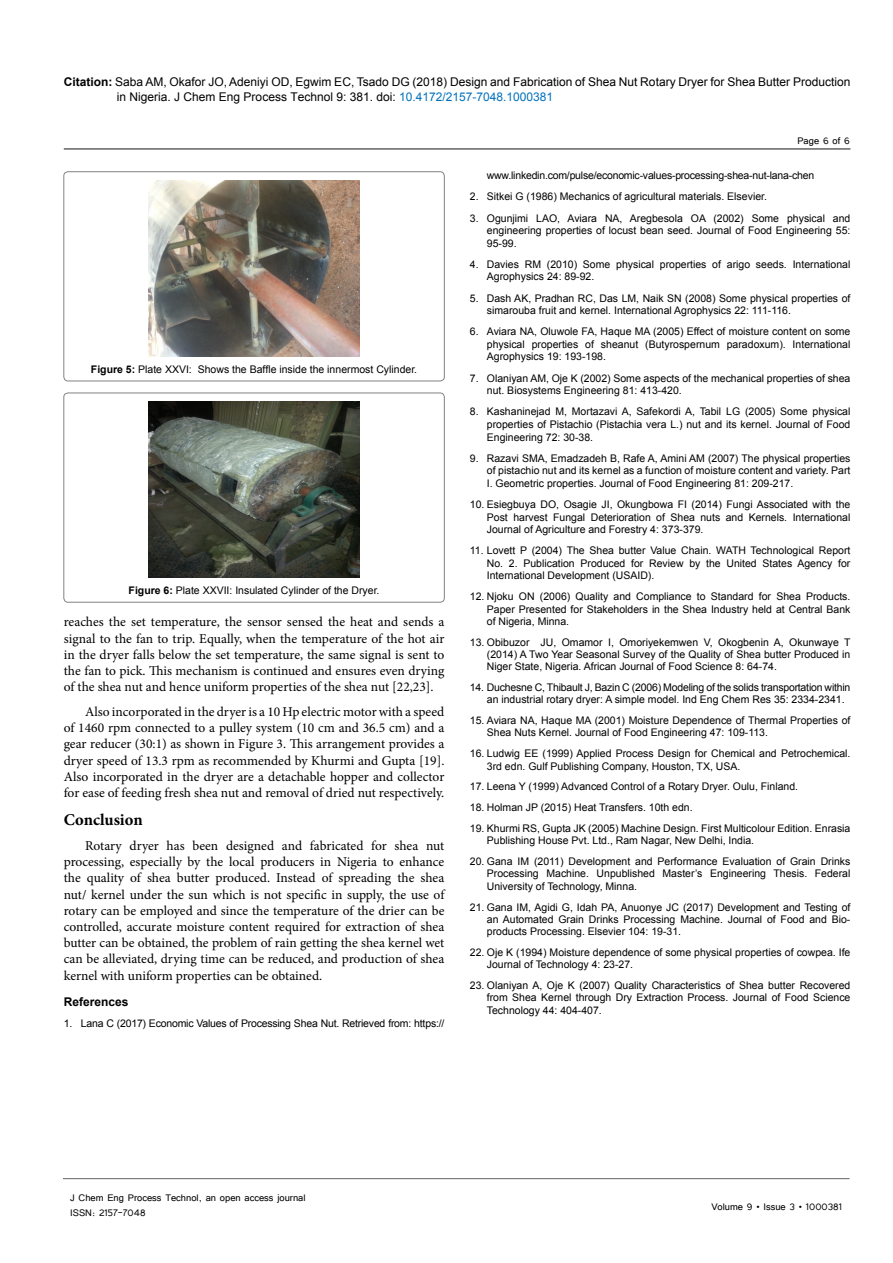
<style>
.page{position:relative;width:893px;height:1263px;background:#fff}
.page>*{position:absolute;margin:0;border:0;box-sizing:border-box;transform-origin:0 0}
.p1{font:700 16.5px "Minion Pro";color:#000}
.t1{font:13.5px/16.2px "Minion Pro";letter-spacing:-.005em;color:#000;text-align:justify}
.t2{font:12px/15px "Arial";color:#000}
.t3{font:12px/14.4px "Tunga";color:#000}
.heading_1{font:700 12px "Arial";color:#000}
.t4{font:10.5px/12.6px "Arial";color:#000;text-align:justify}
.t5{font:10.5px/12.3px "Arial";letter-spacing:-.02em;color:#000}
.s1{font-weight:700}
.s2{color:#0072bc}
</style>
<div class="page">
<hr style="left:64px;top:148px;width:786px;height:2px;background:#636466">
<hr style="left:63px;top:1178px;width:787px;height:1px;background:#636466">
<div style="left:64px;top:172px;width:380px;height:209px;border:1px solid #010000;border-radius:4px"></div>
<img style="left:149px;top:180px;width:210px;height:177px">
<div style="left:64px;top:393px;width:380px;height:209px;border:1px solid #010000;border-radius:4px"></div>
<img style="left:149px;top:401px;width:210px;height:177px">
<p class="t2" style="left:117px;top:74px;width:735px;text-indent:-53px"><span class="s1">Citation:</span> Saba AM, Okafor JO, Adeniyi OD, Egwim EC, Tsado DG (2018) Design and Fabrication of Shea Nut Rotary Dryer for Shea Butter Production in Nigeria. J Chem Eng Process Technol 9: 381. doi: <span class="s2">10.4172/2157-7048.1000381</span></p>
<p class="t4" style="left:91px;top:363px;width:328px"><span class="s1">Figure 5:</span> Plate XXVI: Shows the Baffle inside the innermost Cylinder.</p>
<p class="t4" style="left:129px;top:584px;width:252px"><span class="s1">Figure 6:</span> Plate XXVII: Insulated Cylinder of the Dryer.</p>
<p class="t1" style="left:64px;top:614px;width:382px">reaches the set temperature, the sensor sensed the heat and sends a signal to the fan to trip. Equally, when the temperature of the hot air in the dryer falls below the set temperature, the same signal is sent to the fan to pick. This mechanism is continued and ensures even drying of the shea nut and hence uniform properties of the shea nut [22,23].</p>
<p class="t1" style="left:64px;top:704px;width:382px;text-indent:21px">Also incorporated in the dryer is a 10 Hp electric motor with a speed of 1460 rpm connected to a pulley system (10 cm and 36.5 cm) and a gear reducer (30:1) as shown in Figure 3. This arrangement provides a dryer speed of 13.3 rpm as recommended by Khurmi and Gupta [19].<br>Also incorporated in the dryer are a detachable hopper and collector for ease of feeding fresh shea nut and removal of dried nut respectively.</p>
<p class="p1" style="left:64px;top:808px;width:81px">Conclusion</p>
<p class="t1" style="left:64px;top:838px;width:382px;text-indent:21px">Rotary dryer has been designed and fabricated for shea nut processing, especially by the local producers in Nigeria to enhance the quality of shea butter produced. Instead of spreading the shea nut/ kernel under the sun which is not specific in supply, the use of rotary can be employed and since the temperature of the drier can be controlled, accurate moisture content required for extraction of shea butter can be obtained, the problem of rain getting the shea kernel wet can be alleviated, drying time can be reduced, and production of shea kernel with uniform properties can be obtained.</p>
<p class="heading_1" style="left:64px;top:994px;width:66px">References</p>
<p class="t5" style="left:64px;top:1017px;width:382px">1. Lana C (2017) Economic Values of Processing Shea Nut. Retrieved from: https://</p>
<p class="t3" style="left:797px;top:133px;width:54px">Page 6 of 6</p>
<p class="t5" style="left:487px;top:170px;width:329px">www.linkedin.com/pulse/economic-values-processing-shea-nut-lana-chen</p>
<p class="t4" style="left:470px;top:191px;width:299px">2. Sitkei G (1986) Mechanics of agricultural materials. Elsevier.</p>
<p class="t4" style="left:487px;top:212px;width:365px;text-indent:-17px">3. Ogunjimi LAO, Aviara NA, Aregbesola OA (2002) Some physical and engineering properties of locust bean seed. Journal of Food Engineering 55:<br>95-99.</p>
<p class="t4" style="left:487px;top:258px;width:365px;text-indent:-17px">4. Davies RM (2010) Some physical properties of arigo seeds. International<br>Agrophysics 24: 89-92.</p>
<p class="t4" style="left:487px;top:292px;width:365px;text-indent:-17px">5. Dash AK, Pradhan RC, Das LM, Naik SN (2008) Some physical properties of simarouba fruit and kernel. International Agrophysics 22: 111-116.</p>
<p class="t4" style="left:487px;top:325px;width:365px;text-indent:-17px">6. Aviara NA, Oluwole FA, Haque MA (2005) Effect of moisture content on some physical properties of sheanut (Butyrospernum paradoxum). International Agrophysics 19: 193-198.</p>
<p class="t4" style="left:487px;top:372px;width:365px;text-indent:-17px">7. Olaniyan AM, Oje K (2002) Some aspects of the mechanical properties of shea nut. Biosystems Engineering 81: 413-420.</p>
<p class="t4" style="left:487px;top:405px;width:365px;text-indent:-17px">8. Kashaninejad M, Mortazavi A, Safekordi A, Tabil LG (2005) Some physical properties of Pistachio (Pistachia vera L.) nut and its kernel. Journal of Food Engineering 72: 30-38.</p>
<p class="t4" style="left:487px;top:452px;width:365px;text-indent:-17px">9. Razavi SMA, Emadzadeh B, Rafe A, Amini AM (2007) The physical properties of pistachio nut and its kernel as a function of moisture content and variety. Part I. Geometric properties. Journal of Food Engineering 81: 209-217.</p>
<p class="t4" style="left:487px;top:498px;width:365px;text-indent:-17px">10. Esiegbuya DO, Osagie JI, Okungbowa FI (2014) Fungi Associated with the Post harvest Fungal Deterioration of Shea nuts and Kernels. International Journal of Agriculture and Forestry 4: 373-379.</p>
<p class="t4" style="left:487px;top:544px;width:365px;text-indent:-17px">11. Lovett P (2004) The Shea butter Value Chain. WATH Technological Report No. 2. Publication Produced for Review by the United States Agency for International Development (USAID).</p>
<p class="t4" style="left:487px;top:590px;width:365px;text-indent:-17px">12. Njoku ON (2006) Quality and Compliance to Standard for Shea Products.<br>Paper Presented for Stakeholders in the Shea Industry held at Central Bank of Nigeria, Minna.</p>
<p class="t4" style="left:487px;top:636px;width:365px;text-indent:-17px">13. Obibuzor JU, Omamor I, Omoriyekemwen V, Okogbenin A, Okunwaye T (2014) A Two Year Seasonal Survey of the Quality of Shea butter Produced in Niger State, Nigeria. African Journal of Food Science 8: 64-74.</p>
<p class="t5" style="left:487px;top:681px;width:365px;text-indent:-17px">14. Duchesne C, Thibault J, Bazin C (2006) Modeling of the solids transportation within an industrial rotary dryer: A simple model. Ind Eng Chem Res 35: 2334-2341.</p>
<p class="t4" style="left:487px;top:714px;width:365px;text-indent:-17px">15. Aviara NA, Haque MA (2001) Moisture Dependence of Thermal Properties of<br>Shea Nuts Kernel. Journal of Food Engineering 47: 109-113.</p>
<p class="t4" style="left:487px;top:747px;width:365px;text-indent:-17px">16. Ludwig EE (1999) Applied Process Design for Chemical and Petrochemical.<br>3rd edn. Gulf Publishing Company, Houston, TX, USA.</p>
<p class="t4" style="left:470px;top:780px;width:330px">17. Leena Y (1999) Advanced Control of a Rotary Dryer. Oulu, Finland.</p>
<p class="t4" style="left:470px;top:801px;width:224px">18. Holman JP (2015) Heat Transfers. 10th edn.</p>
<p class="t4" style="left:487px;top:822px;width:365px;text-indent:-17px">19. Khurmi RS, Gupta JK (2005) Machine Design. First Multicolour Edition. Enrasia<br>Publishing House Pvt. Ltd., Ram Nagar, New Delhi, India.</p>
<p class="t4" style="left:487px;top:855px;width:365px;text-indent:-17px">20. Gana IM (2011) Development and Performance Evaluation of Grain Drinks Processing Machine. Unpublished Master’s Engineering Thesis. Federal University of Technology, Minna.</p>
<p class="t4" style="left:487px;top:901px;width:365px;text-indent:-17px">21. Gana IM, Agidi G, Idah PA, Anuonye JC (2017) Development and Testing of an Automated Grain Drinks Processing Machine. Journal of Food and Bio&shy;products Processing. Elsevier 104: 19-31.</p>
<p class="t4" style="left:487px;top:946px;width:365px;text-indent:-17px">22. Oje K (1994) Moisture dependence of some physical properties of cowpea. Ife<br>Journal of Technology 4: 23-27.</p>
<p class="t4" style="left:487px;top:979px;width:365px;text-indent:-17px">23. Olaniyan A, Oje K (2007) Quality Characteristics of Shea butter Recovered from Shea Kernel through Dry Extraction Process. Journal of Food Science Technology 44: 404-407.</p>
<p class="t3" style="left:70px;top:1190px;width:237px">J Chem Eng Process Technol, an open access journal<br>ISSN: 2157-7048</p>
<p class="t3" style="left:711px;top:1199px;width:132px">Volume 9 • Issue 3 • 1000381</p>
</div>
